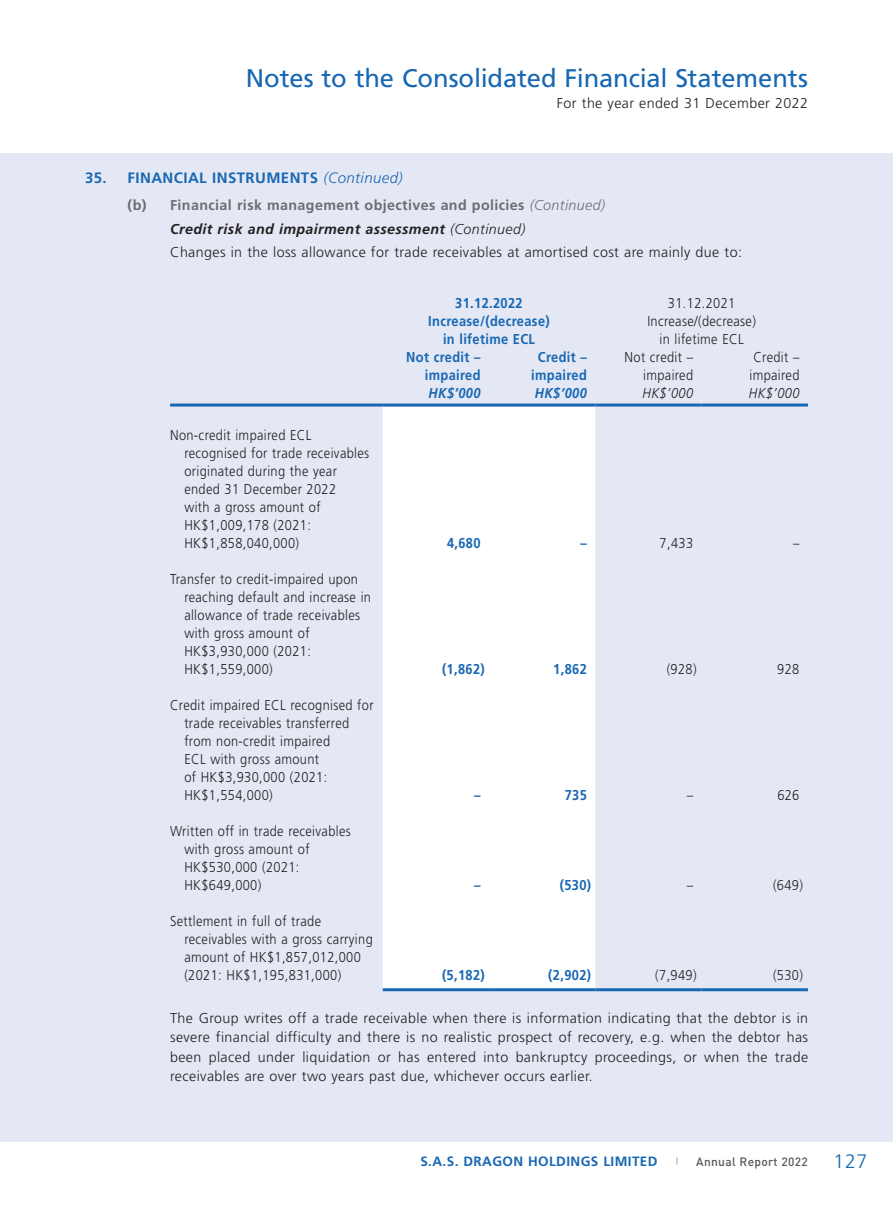
<style>
.page{position:relative;width:893px;height:1212px;background:#fff}
.page>*{position:absolute;margin:0;border:0;box-sizing:border-box;transform-origin:0 0}
.t1{font:25.5px "Frutiger LT Std";letter-spacing:-.005em;color:#1867b3}
.t2{font:300 19.5px "Frutiger LT Std";color:#1867b3}
.t3{font:700 15px "Frutiger LT Std";letter-spacing:.03em;color:#1867b3}
.t4{font:300 14.25px/18px "Frutiger LT Std";letter-spacing:.03em;color:#231f20;scale:.9 1}
.t5{font:300 14.25px/19.5px "Frutiger LT Std";letter-spacing:.03em;color:#231f20}
.t6{font:700 14.25px/18px "Frutiger LT Std";letter-spacing:.03em;color:#1867b3;text-align:center;scale:.9 1}
.t7{font:italic 700 14.25px "Frutiger LT Std";letter-spacing:.03em;color:#1867b3;scale:.9 1}
.t8{font:italic 300 14.25px "Frutiger LT Std";letter-spacing:.03em;color:#231f20;scale:.9 1}
.t9{font:700 13.5px "Frutiger LT Std";letter-spacing:.03em;color:#1867b3}
.t10{font:500 12px "DIN Pro";letter-spacing:.025em;color:#57585a}
.t11{font:700 7.5px "M Hei HK";color:#6c6d70}
.s1{font-weight:300;font-style:italic}
.s2{font-weight:700;color:#6c6d70}
.s3{font-style:italic;color:#6c6d70}
.s4{font-weight:700;font-style:italic}
.s5{font-style:italic}
</style>
<div class="page">
<div style="left:0;top:153px;width:893px;height:989px;background:#e4e8f4"></div>
<div style="left:383px;top:406px;width:212px;height:582px;background:#fff"></div>
<hr style="left:170px;top:403px;width:213px;height:3px;background:#1867b3">
<hr style="left:383px;top:403px;width:106px;height:3px;background:#1867b3">
<hr style="left:489px;top:403px;width:106px;height:3px;background:#1867b3">
<hr style="left:595px;top:403px;width:107px;height:3px;background:#1867b3">
<hr style="left:702px;top:403px;width:106px;height:3px;background:#1867b3">
<hr style="left:383px;top:988px;width:106px;height:3px;background:#1867b3">
<hr style="left:489px;top:988px;width:106px;height:3px;background:#1867b3">
<hr style="left:595px;top:988px;width:107px;height:3px;background:#1867b3">
<hr style="left:702px;top:988px;width:106px;height:3px;background:#1867b3">
<h1 class="t1" style="left:246px;top:63px;width:564px">Notes to the Consolidated Financial Statements</h1>
<p class="t5" style="left:557px;top:93px;width:253px">For the year ended 31 December 2022</p>
<p class="t3" style="left:85px;top:169px;width:319px">35. FINANCIAL INSTRUMENTS <span class="s1">(Continued)</span></p>
<p class="t5" style="left:170px;top:193px;width:573px;line-height:23.7px;text-indent:-43px"><span class="s2">(b) Financial risk management objectives and policies</span> <span class="s3">(Continued)<br></span><span class="s4">Credit risk and impairment assessment</span> <span class="s5">(Continued)<br></span>Changes in the loss allowance for trade receivables at amortised cost are mainly due to:</p>
<p class="t6" style="left:428px;top:294px;width:136px">31.12.2022<br>Increase/(decrease) in lifetime ECL</p>
<p class="t4" style="left:647px;top:294px;width:122px;text-align:center">31.12.2021<br>Increase/(decrease) in lifetime ECL</p>
<p class="t6" style="left:406px;top:348px;width:84px;text-align:right">Not credit – impaired</p>
<p class="t6" style="left:531px;top:348px;width:63px">Credit – impaired</p>
<p class="t4" style="left:625px;top:348px;width:78px;text-align:right">Not credit – impaired</p>
<p class="t4" style="left:749px;top:348px;width:57px">Credit – impaired</p>
<p class="t7" style="left:428px;top:384px;width:59px">HK$’000</p>
<p class="t7" style="left:535px;top:384px;width:59px">HK$’000</p>
<p class="t8" style="left:642px;top:385px;width:58px">HK$’000</p>
<p class="t8" style="left:749px;top:385px;width:58px">HK$’000</p>
<p class="t4" style="left:184px;top:426px;width:207px;text-indent:-14px">Non-credit impaired ECL recognised for trade receivables originated during the year ended 31 December 2022<br>with a gross amount of<br>HK$1,009,178 (2021:<br>HK$1,858,040,000)</p>
<p class="t6" style="left:447px;top:534px;width:39px">4,680</p>
<p class="t6" style="left:580px;top:534px;width:9px">–</p>
<p class="t4" style="left:660px;top:534px;width:39px">7,433</p>
<p class="t4" style="left:793px;top:534px;width:9px">–</p>
<p class="t4" style="left:184px;top:570px;width:209px;text-indent:-14px">Transfer to credit-impaired upon reaching default and increase in allowance of trade receivables with gross amount of<br>HK$3,930,000 (2021:<br>HK$1,559,000)</p>
<p class="t4" style="left:184px;top:696px;width:212px;text-indent:-14px">Credit impaired ECL recognised for trade receivables transferred from non-credit impaired<br>ECL with gross amount<br>of HK$3,930,000 (2021:<br>HK$1,554,000)</p>
<p class="t4" style="left:184px;top:822px;width:186px;text-indent:-14px">Written off in trade receivables with gross amount of<br>HK$530,000 (2021:<br>HK$649,000)</p>
<p class="t6" style="left:442px;top:660px;width:49px">(1,862)</p>
<p class="t6" style="left:553px;top:660px;width:39px">1,862</p>
<p class="t4" style="left:667px;top:660px;width:35px">(928)</p>
<p class="t4" style="left:777px;top:660px;width:26px">928</p>
<p class="t6" style="left:474px;top:786px;width:9px">–</p>
<p class="t6" style="left:565px;top:786px;width:26px">735</p>
<p class="t4" style="left:687px;top:786px;width:9px">–</p>
<p class="t4" style="left:777px;top:786px;width:26px">626</p>
<p class="t6" style="left:474px;top:876px;width:9px">–</p>
<p class="t6" style="left:560px;top:876px;width:36px">(530)</p>
<p class="t4" style="left:687px;top:876px;width:9px">–</p>
<p class="t4" style="left:773px;top:876px;width:35px">(649)</p>
<p class="t4" style="left:184px;top:912px;width:211px;text-indent:-14px">Settlement in full of trade receivables with a gross carrying amount of HK$1,857,012,000 (2021: HK$1,195,831,000)</p>
<p class="t6" style="left:442px;top:966px;width:49px">(5,182)</p>
<p class="t6" style="left:548px;top:966px;width:49px">(2,902)</p>
<p class="t4" style="left:655px;top:966px;width:47px">(7,949)</p>
<p class="t4" style="left:773px;top:966px;width:35px">(530)</p>
<p class="t5" style="left:170px;top:1008px;width:640px;text-align:justify">The Group writes off a trade receivable when there is information indicating that the debtor is in severe financial difficulty and there is no realistic prospect of recovery, e.g. when the debtor has been placed under liquidation or has entered into bankruptcy proceedings, or when the trade receivables are over two years past due, whichever occurs earlier.</p>
<p class="t9" style="left:420px;top:1153px;width:239px">S.A.S. DRAGON HOLDINGS LIMITED</p>
<p class="t11" style="left:676px;top:1155px;width:3px">|</p>
<p class="t10" style="left:696px;top:1153px;width:113px">Annual Report 2022</p>
<h2 class="t2" style="left:834px;top:1150px;width:35px">127</h2>
</div>
